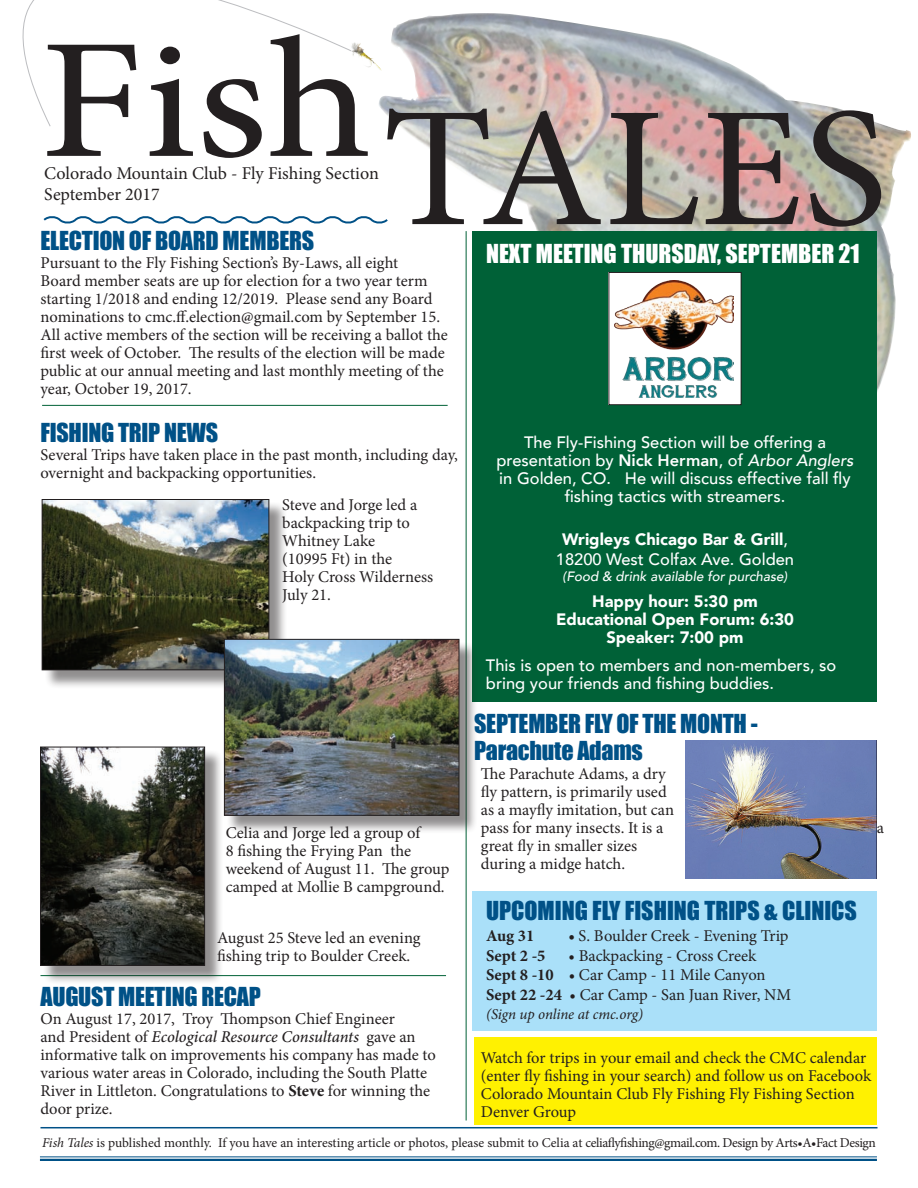
<style>
.page{position:relative;width:918px;height:1188px;background:#fff}
.page>*{position:absolute;margin:0;border:0;box-sizing:border-box;transform-origin:0 0}
.t1{font:171px "Minion Pro";color:#231f20;scale:1.15 1}
.t2{font:24px/27px "Impact";letter-spacing:-.01em;color:#005187}
.t3{font:24px "Impact";color:#fff}
.t4{font:18px/21.6px "Minion Pro";color:#231f20}
.t5{font:16.5px/18px "Minion Pro";color:#231f20}
.t6{font:500 16.5px/18px "Avenir";color:#fff;text-align:center}
.t7{font:900 16.5px/18px "Avenir";color:#fff;text-align:center}
.t8{font:700 16.5px "Minion Pro";color:#231f20}
.t9{font:italic 15px "Minion Pro";letter-spacing:-.01em;color:#231f20}
.t10{font:13.5px "Minion Pro";letter-spacing:-.01em;color:#231f20}
.t11{font:italic 500 13.5px "Avenir";color:#fff}
.s1{font-weight:500;font-style:italic}
.s2{font-weight:700}
.s3{font-weight:800}
.s4{font-style:italic}
.s5{font-weight:900}
</style>
<div class="page">
<svg style="left:22px;top:0;width:328px;height:126px"></svg>
<img style="left:378px;top:13px;width:533px;height:562px">
<img style="left:350px;top:43px;width:15px;height:15px">
<svg style="left:43px;top:213px;width:347px;height:13px"></svg>
<hr style="left:466px;top:231px;width:1px;height:889px;background:#006137">
<hr style="left:40px;top:1127px;width:838px;height:1px;background:#005187">
<hr style="left:40px;top:1157px;width:837px;height:1px;background:#005187">
<hr style="left:40px;top:1159px;width:837px;height:2px;background:#005187">
<div style="left:472px;top:891px;width:406px;height:139px;background:#aae0f9"></div>
<div style="left:472px;top:231px;width:406px;height:471px;background:#006137"></div>
<hr style="left:40px;top:975px;width:406px;height:1px;background:#006137">
<div style="left:609px;top:272px;width:132px;height:133px;background:#fff"></div>
<img style="left:614px;top:280px;width:120px;height:117px">
<div style="left:609px;top:272px;width:132px;height:133px;border:1px solid #231f20"></div>
<div style="left:474px;top:1037px;width:402px;height:87px;background:#fff101"></div>
<img style="left:685px;top:741px;width:192px;height:137px">
<hr style="left:42px;top:405px;width:406px;height:1px;background:#006137">
<div style="left:44px;top:501px;width:244px;height:188px;background:#231f20;opacity:.5"></div>
<img style="left:44px;top:501px;width:223px;height:167px">
<div style="left:42px;top:499px;width:227px;height:171px;border:1px solid #231f20"></div>
<div style="left:42px;top:749px;width:182px;height:235px;background:#231f20;opacity:.5"></div>
<img style="left:42px;top:749px;width:161px;height:215px">
<div style="left:40px;top:747px;width:165px;height:219px;border:1px solid #231f20"></div>
<div style="left:226px;top:641px;width:252px;height:194px;background:#231f20;opacity:.5"></div>
<img style="left:226px;top:641px;width:231px;height:173px">
<div style="left:224px;top:639px;width:235px;height:177px;border:1px solid #231f20"></div>
<h1 class="t1" style="left:39px;top:55px;width:739px">FishTALES</h1>
<p class="t4" style="left:44px;top:162px;width:336px">Colorado Mountain Club - Fly Fishing Section<br>September 2017</p>
<h2 class="t2" style="left:40px;top:226px;width:275px">ELECTION OF BOARD MEMBERS</h2>
<p class="t5" style="left:40px;top:254px;width:409px">Pursuant to the Fly Fishing Section’s By-Laws, all eight<br>Board member seats are up for election for a two year term starting 1/2018 and ending 12/2019. Please send any Board nominations to cmc.ff.election@gmail.com by September 15.<br>All active members of the section will be receiving a ballot the first week of October. The results of the election will be made public at our annual meeting and last monthly meeting of the year, October 19, 2017.</p>
<h2 class="t2" style="left:40px;top:419px;width:179px">FISHING TRIP NEWS</h2>
<p class="t5" style="left:40px;top:446px;width:419px">Several Trips have taken place in the past month, including day, overnight and backpacking opportunities.</p>
<p class="t5" style="left:282px;top:496px;width:152px">Steve and Jorge led a backpacking trip to<br>Whitney Lake<br>(10995 Ft) in the<br>Holy Cross Wilderness<br>July 21.</p>
<p class="t5" style="left:226px;top:824px;width:225px">Celia and Jorge led a group of<br>8 fishing the Frying Pan the weekend of August 11. The group camped at Mollie B campground.</p>
<p class="t5" style="left:217px;top:929px;width:205px">August 25 Steve led an evening fishing trip to Boulder Creek.</p>
<h2 class="t2" style="left:40px;top:983px;width:222px">AUGUST MEETING RECAP</h2>
<p class="t5" style="left:40px;top:1010px;width:397px">On August 17, 2017, Troy Thompson Chief Engineer<br>and President of <span class="s1">Ecological Resource Consultants</span> gave an informative talk on improvements his company has made to various water areas in Colorado, including the South Platte River in Littleton. Congratulations to <span class="s2">Steve</span> for winning the door prize.</p>
<h2 class="t3" style="left:486px;top:235px;width:375px">NEXT MEETING THURSDAY, SEPTEMBER 21</h2>
<p class="t6" style="left:497px;top:432px;width:358px">The Fly-Fishing Section will be offering a presentation by <span class="s3">Nick Herman</span>, of <span class="s4">Arbor Anglers </span>in Golden, CO. He will discuss effective fall fly fishing tactics with streamers.</p>
<p class="t6" style="left:556px;top:529px;width:240px;line-height:19.5px"><span class="s5">Wrigleys Chicago Bar &amp; Grill</span>,<br>18200 West Colfax Ave. Golden</p>
<p class="t11" style="left:563px;top:568px;width:226px">(Food &amp; drink available for purchase)</p>
<p class="t7" style="left:556px;top:592px;width:239px">Happy hour: 5:30 pm<br>Educational Open Forum: 6:30<br>Speaker: 7:00 pm</p>
<p class="t6" style="left:486px;top:656px;width:352px;text-align:left">This is open to members and non-members, so bring your friends and fishing buddies.</p>
<h2 class="t2" style="left:474px;top:710px;width:285px">SEPTEMBER FLY OF THE MONTH -<br>Parachute Adams</h2>
<p class="t5" style="left:481px;top:765px;width:195px">The Parachute Adams, a dry fly pattern, is primarily used as a mayfly imitation, but can pass for many insects. It is a</p>
<p class="t5" style="left:481px;top:837px;width:158px">great fly in smaller sizes during a midge hatch.</p>
<h2 class="t2" style="left:486px;top:896px;width:372px">UPCOMING FLY FISHING TRIPS &amp; CLINICS</h2>
<p class="t8" style="left:486px;top:924px;width:50px">Aug 31</p>
<p class="t5" style="left:568px;top:927px;width:222px"><span class="s2">•</span> S. Boulder Creek - Evening Trip</p>
<p class="t8" style="left:486px;top:944px;width:61px">Sept 2 -5</p>
<p class="t5" style="left:486px;top:946px;width:307px;line-height:19.5px;text-indent:82px">• Backpacking - Cross Creek<br><span class="s2">Sept 8 -10</span> • Car Camp - 11 Mile Canyon<br><span class="s2">Sept 22 -24</span> • Car Camp - San Juan River, NM</p>
<p class="t9" style="left:486px;top:1004px;width:159px">(Sign up online at cmc.org)</p>
<p class="t5" style="left:877px;top:819px;width:9px">a</p>
<p class="t5" style="left:481px;top:1048px;width:392px">Watch for trips in your email and check the CMC calendar (enter fly fishing in your search) and follow us on Facebook Colorado Mountain Club Fly Fishing Fly Fishing Section Denver Group</p>
<p class="t10" style="left:42px;top:1133px;width:835px"><span class="s4">Fish Tales</span> is published monthly. If you have an interesting article or photos, please submit to Celia at celiaflyfishing@gmail.com. Design by Arts•A•Fact Design</p>
</div>
